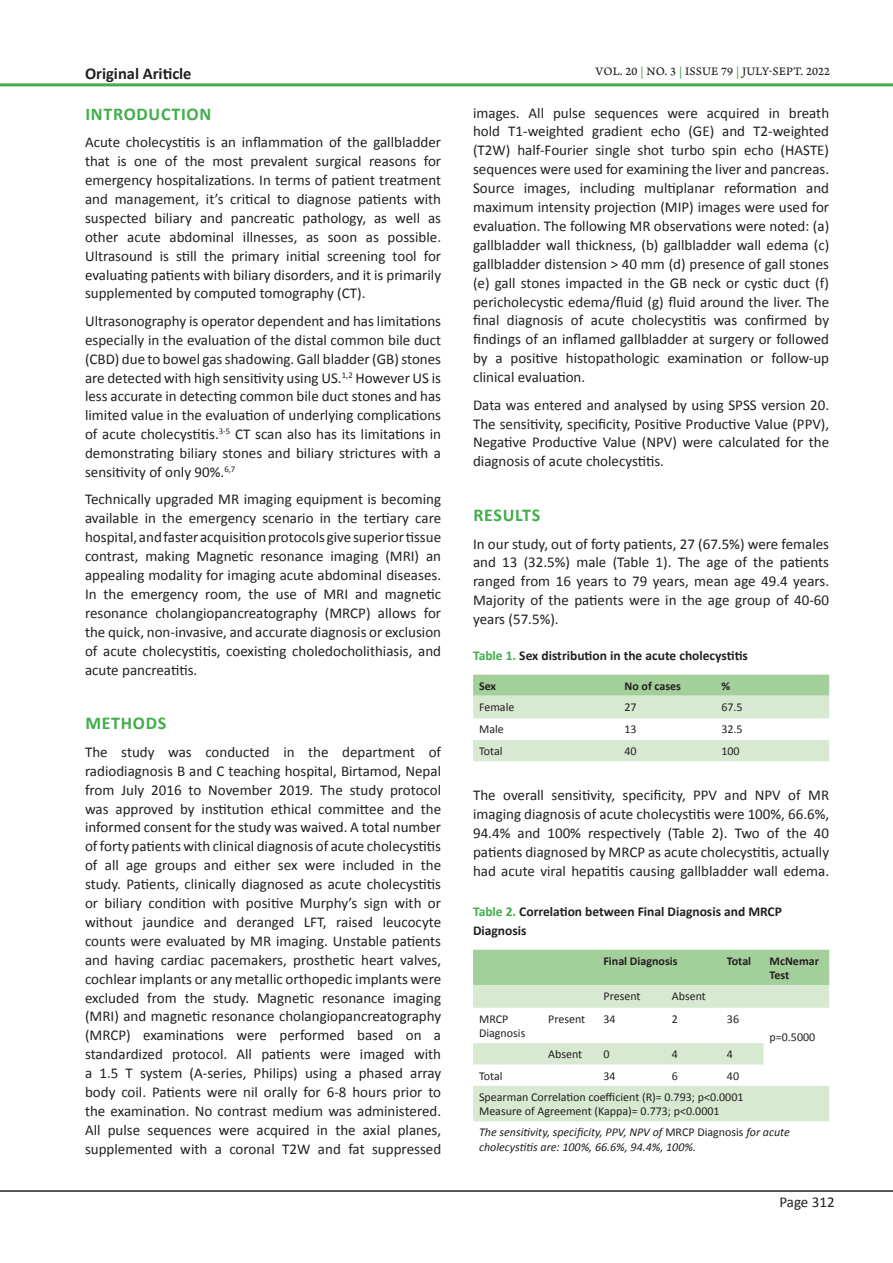
<style>
.page{position:relative;width:893px;height:1263px;background:#fff}
.page>*{position:absolute;margin:0;border:0;box-sizing:border-box;transform-origin:0 0}
.Normal_Text{font:700 18px "Calibri";letter-spacing:.04em;color:#40ae49}
.Heading_2_-_Sub_head{font:700 18px "Calibri";letter-spacing:.04em;color:#40ae49}
.Abstract_Words{font:700 16.5px "Calibri";color:#231f20}
.Normal_Text-2{font:15px/18.9px "Calibri";color:#231f20;text-align:justify}
.Table_Figure_Legend{font:700 13.5px/18.8px "Calibri";color:#231f20}
.Table_Text{font:12px "Calibri";color:#231f20}
.Table_Text-2{font:italic 12px "Calibri";color:#231f20}
.Table_Text-3{font:700 12px/14.4px "Calibri";color:#231f20}
.Heading_2_-_Sub_head-2{font:12px "Arno Pro Caption";letter-spacing:.005em;color:#231f20}
.s1{color:#40ae49}
.s2{font-style:normal}
</style>
<div class="page">
<hr style="left:0;top:1190px;width:893px;height:2px;background:#231f20">
<hr style="left:0;top:83px;width:893px;height:3px;background:#40ae49">
<svg style="left:473px;top:675px;width:356px;height:86px"></svg>
<div style="left:473px;top:950px;width:356px;height:35px;background:#a3cf9a"></div>
<svg style="left:473px;top:985px;width:356px;height:136px;fill:#d8e9d2"></svg>
<p class="Abstract_Words" style="left:85px;top:63px;width:108px">Original Ariticle</p>
<p class="Heading_2_-_Sub_head" style="left:85px;top:102px;width:127px">INTRODUCTION</p>
<p class="Normal_Text-2" style="left:85px;top:133px;width:358px">Acute cholecystitis is an inflammation of the gallbladder that is one of the most prevalent surgical reasons for emergency hospitalizations. In terms of patient treatment and management, it’s critical to diagnose patients with suspected biliary and pancreatic pathology, as well as other acute abdominal illnesses, as soon as possible.<br>Ultrasound is still the primary initial screening tool for evaluating patients with biliary disorders, and it is primarily supplemented by computed tomography (CT).</p>
<p class="Normal_Text-2" style="left:85px;top:311px;width:358px">Ultrasonography is operator dependent and has limitations especially in the evaluation of the distal common bile duct (CBD) due to bowel gas shadowing. Gall bladder (GB) stones are detected with high sensitivity using US.<sup>1,2</sup> However US is less accurate in detecting common bile duct stones and has limited value in the evaluation of underlying complications of acute cholecystitis.<sup>3-5</sup> CT scan also has its limitations in demonstrating biliary stones and biliary strictures with a sensitivity of only 90%.<sup>6,7</sup></p>
<p class="Normal_Text-2" style="left:85px;top:490px;width:358px">Technically upgraded MR imaging equipment is becoming available in the emergency scenario in the tertiary care hospital, and faster acquisition protocols give superior tissue contrast, making Magnetic resonance imaging (MRI) an appealing modality for imaging acute abdominal diseases.<br>In the emergency room, the use of MRI and magnetic resonance cholangiopancreatography (MRCP) allows for the quick, non-invasive, and accurate diagnosis or exclusion of acute cholecystitis, coexisting choledocholithiasis, and acute pancreatitis.</p>
<p class="Normal_Text" style="left:85px;top:712px;width:83px">METHODS</p>
<p class="Normal_Text-2" style="left:85px;top:742px;width:358px">The study was conducted in the department of radiodiagnosis B and C teaching hospital, Birtamod, Nepal from July 2016 to November 2019. The study protocol was approved by institution ethical committee and the informed consent for the study was waived. A total number of forty patients with clinical diagnosis of acute cholecystitis of all age groups and either sex were included in the study. Patients, clinically diagnosed as acute cholecystitis or biliary condition with positive Murphy’s sign with or without jaundice and deranged LFT, raised leucocyte counts were evaluated by MR imaging. Unstable patients and having cardiac pacemakers, prosthetic heart valves, cochlear implants or any metallic orthopedic implants were excluded from the study. Magnetic resonance imaging (MRI) and magnetic resonance cholangiopancreatography (MRCP) examinations were performed based on a standardized protocol. All patients were imaged with a 1.5 T system (A-series, Philips) using a phased array body coil. Patients were nil orally for 6-8 hours prior to the examination. No contrast medium was administered.<br>All pulse sequences were acquired in the axial planes, supplemented with a coronal T2W and fat suppressed</p>
<p class="Heading_2_-_Sub_head-2" style="left:596px;top:64px;width:236px">VOL. 20 <span class="s1">|</span> NO. 3 <span class="s1">|</span> ISSUE 79 <span class="s1">|</span> JULY-SEPT. 2022</p>
<p class="Normal_Text-2" style="left:473px;top:103px;width:358px">images. All pulse sequences were acquired in breath hold T1-weighted gradient echo (GE) and T2-weighted (T2W) half-Fourier single shot turbo spin echo (HASTE) sequences were used for examining the liver and pancreas.<br>Source images, including multiplanar reformation and maximum intensity projection (MIP) images were used for evaluation. The following MR observations were noted: (a) gallbladder wall thickness, (b) gallbladder wall edema (c) gallbladder distension &gt; 40 mm (d) presence of gall stones (e) gall stones impacted in the GB neck or cystic duct (f) pericholecystic edema/fluid (g) fluid around the liver. The final diagnosis of acute cholecystitis was confirmed by findings of an inflamed gallbladder at surgery or followed by a positive histopathologic examination or follow-up clinical evaluation.</p>
<p class="Normal_Text-2" style="left:473px;top:395px;width:358px">Data was entered and analysed by using SPSS version 20.<br>The sensitivity, specificity, Positive Productive Value (PPV), Negative Productive Value (NPV) were calculated for the diagnosis of acute cholecystitis.</p>
<p class="Normal_Text" style="left:473px;top:504px;width:68px">RESULTS</p>
<p class="Normal_Text-2" style="left:473px;top:534px;width:358px">In our study, out of forty patients, 27 (67.5%) were females and 13 (32.5%) male (Table 1). The age of the patients ranged from 16 years to 79 years, mean age 49.4 years.<br>Majority of the patients were in the age group of 40-60 years (57.5%).</p>
<p class="Table_Figure_Legend" style="left:473px;top:646px;width:276px"><span class="s1">Table 1.</span> Sex distribution in the acute cholecystitis</p>
<p class="Table_Text-3" style="left:479px;top:678px;width:19px">Sex</p>
<p class="Table_Text-3" style="left:624px;top:678px;width:58px">No of cases</p>
<p class="Table_Text-3" style="left:721px;top:678px;width:10px">%</p>
<p class="Table_Text" style="left:479px;top:699px;width:37px">Female</p>
<p class="Table_Text" style="left:624px;top:699px;width:14px">27</p>
<p class="Table_Text" style="left:721px;top:699px;width:23px">67.5</p>
<p class="Table_Text" style="left:479px;top:722px;width:26px">Male</p>
<p class="Table_Text" style="left:624px;top:722px;width:14px">13</p>
<p class="Table_Text" style="left:721px;top:722px;width:23px">32.5</p>
<p class="Table_Text" style="left:479px;top:743px;width:25px">Total</p>
<p class="Table_Text" style="left:624px;top:743px;width:14px">40</p>
<p class="Table_Text" style="left:721px;top:743px;width:20px">100</p>
<p class="Normal_Text-2" style="left:473px;top:786px;width:358px">The overall sensitivity, specificity, PPV and NPV of MR imaging diagnosis of acute cholecystitis were 100%, 66.6%, 94.4% and 100% respectively (Table 2). Two of the 40 patients diagnosed by MRCP as acute cholecystitis, actually had acute viral hepatitis causing gallbladder wall edema.</p>
<p class="Table_Figure_Legend" style="left:473px;top:902px;width:310px"><span class="s1">Table 2.</span> Correlation between Final Diagnosis and MRCP<br>Diagnosis</p>
<p class="Table_Text-3" style="left:603px;top:953px;width:76px">Final Diagnosis</p>
<p class="Table_Text-3" style="left:727px;top:953px;width:26px">Total</p>
<p class="Table_Text-3" style="left:769px;top:953px;width:51px">McNemar<br>Test</p>
<p class="Table_Text" style="left:603px;top:988px;width:39px">Present</p>
<p class="Table_Text" style="left:672px;top:988px;width:36px">Absent</p>
<p class="Table_Text" style="left:479px;top:1011px;width:31px">MRCP</p>
<p class="Table_Text" style="left:479px;top:1025px;width:48px">Diagnosis</p>
<p class="Table_Text" style="left:548px;top:1011px;width:39px">Present</p>
<p class="Table_Text" style="left:603px;top:1011px;width:14px">34</p>
<p class="Table_Text" style="left:672px;top:1011px;width:8px">2</p>
<p class="Table_Text" style="left:727px;top:1011px;width:14px">36</p>
<p class="Table_Text" style="left:769px;top:1029px;width:47px">p=0.5000</p>
<p class="Table_Text" style="left:548px;top:1046px;width:36px">Absent</p>
<p class="Table_Text" style="left:603px;top:1046px;width:8px">0</p>
<p class="Table_Text" style="left:672px;top:1046px;width:8px">4</p>
<p class="Table_Text" style="left:727px;top:1046px;width:8px">4</p>
<p class="Table_Text" style="left:479px;top:1068px;width:25px">Total</p>
<p class="Table_Text" style="left:603px;top:1068px;width:14px">34</p>
<p class="Table_Text" style="left:672px;top:1068px;width:8px">6</p>
<p class="Table_Text" style="left:727px;top:1068px;width:14px">40</p>
<p class="Table_Text" style="left:479px;top:1089px;width:266px">Spearman Correlation coefficient (R)= 0.793; p&lt;0.0001</p>
<p class="Table_Text" style="left:479px;top:1104px;width:242px">Measure of Agreement (Kappa)= 0.773; p&lt;0.0001</p>
<p class="Table_Text-2" style="left:479px;top:1124px;width:312px">The sensitivity, specificity, PPV, NPV of <span class="s2">MRCP Diagnosis</span> for acute</p>
<p class="Table_Text-2" style="left:479px;top:1138px;width:218px">cholecystitis are: 100%, 66.6%, 94.4%, 100%.</p>
<p class="Normal_Text-2" style="left:779px;top:1193px;width:57px">Page 312</p>
</div>
